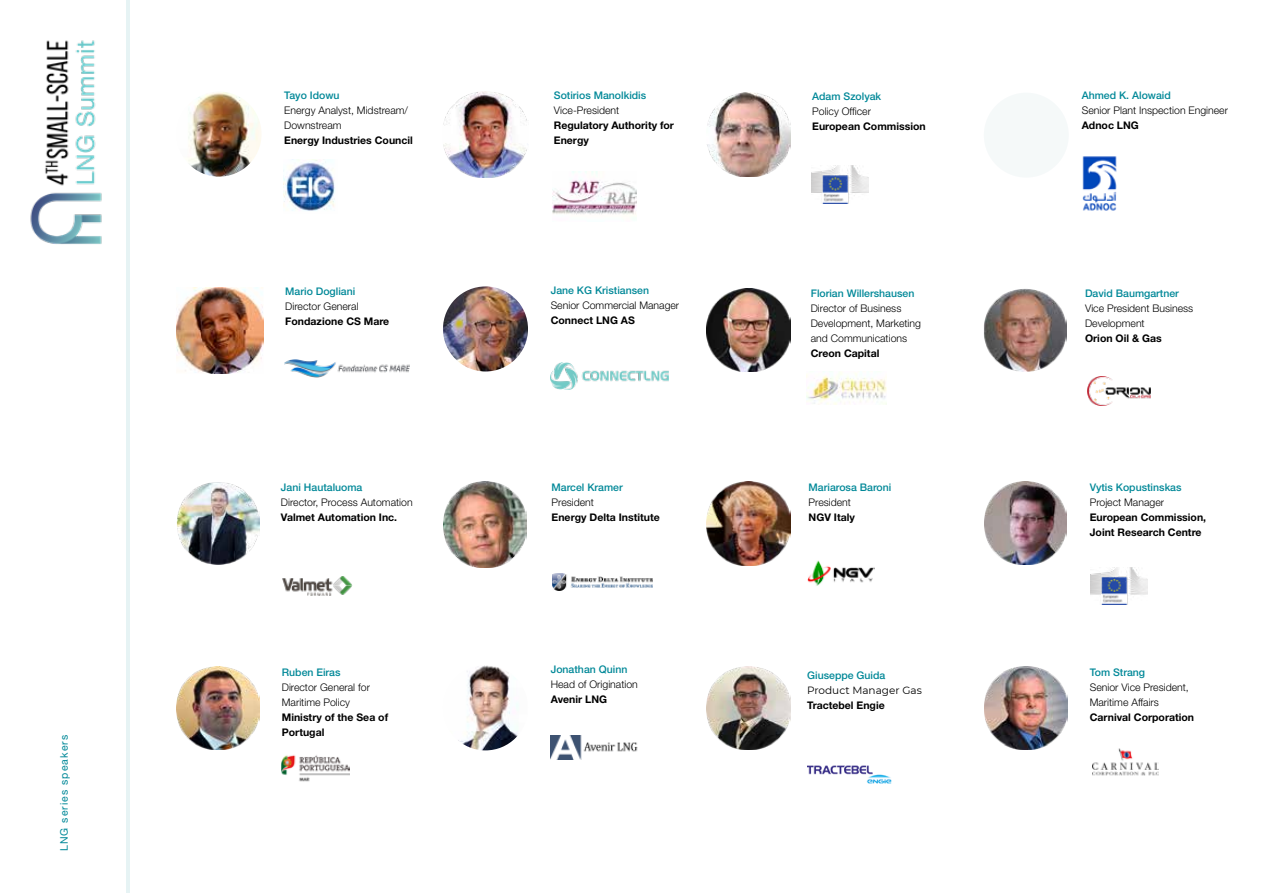
<style>
.page{position:relative;width:1263px;height:893px;background:#fff}
.page>*{position:absolute;margin:0;border:0;box-sizing:border-box;transform-origin:0 0}
.t1{font:300 10.5px/15px "Helvetica Neue LT Std";color:#000}
.t2{font:700 10.5px/15px "Helvetica Neue LT Std";color:#000}
.t3{font:500 10.5px "Helvetica Neue LT Std";color:#008898}
.t4{font:10.5px "Montserrat";color:#000}
.t5{font:10.5px "Helvetica Neue LT Std";letter-spacing:.1em;color:#008898}
</style>
<div class="page">
<img style="left:30px;top:40px;width:72px;height:204px">
<img style="left:807px;top:560px;width:67px;height:26px">
<img style="left:707px;top:482px;width:83px;height:83px">
<img style="left:1090px;top:568px;width:57px;height:37px">
<img style="left:984px;top:482px;width:82px;height:82px">
<img style="left:282px;top:576px;width:71px;height:20px">
<img style="left:177px;top:482px;width:82px;height:82px">
<img style="left:282px;top:755px;width:67px;height:27px">
<img style="left:176px;top:666px;width:83px;height:84px">
<img style="left:552px;top:573px;width:101px;height:17px">
<img style="left:443px;top:482px;width:83px;height:85px">
<img style="left:806px;top:372px;width:80px;height:32px">
<img style="left:707px;top:288px;width:83px;height:84px">
<img style="left:1088px;top:377px;width:62px;height:29px">
<img style="left:984px;top:289px;width:82px;height:83px">
<img style="left:443px;top:92px;width:84px;height:86px">
<img style="left:553px;top:171px;width:83px;height:44px">
<img style="left:176px;top:92px;width:85px;height:85px;border-radius:43px">
<img style="left:284px;top:159px;width:51px;height:52px">
<div style="left:984px;top:93px;width:85px;height:85px;background:#f5f9f9;border-radius:50%"></div>
<img style="left:1082px;top:156px;width:35px;height:55px">
<img style="left:176px;top:287px;width:87px;height:87px">
<img style="left:285px;top:360px;width:124px;height:18px">
<img style="left:551px;top:735px;width:87px;height:24px">
<img style="left:443px;top:665px;width:85px;height:85px;border-radius:43px">
<img style="left:707px;top:93px;width:83px;height:83px">
<img style="left:811px;top:166px;width:57px;height:37px">
<img style="left:707px;top:666px;width:83px;height:84px">
<img style="left:807px;top:765px;width:85px;height:19px">
<img style="left:1092px;top:748px;width:66px;height:28px">
<img style="left:984px;top:666px;width:83px;height:84px">
<hr style="left:126px;top:0;width:4px;height:893px;background:#e6f3f4">
<img style="left:551px;top:363px;width:117px;height:26px">
<img style="left:443px;top:286px;width:85px;height:85px;border-radius:43px">
<p class="t5" style="left:58px;top:851px;width:118px;rotate:-90deg">LNG series speakers</p>
<p class="t3" style="left:284px;top:89px;width:57px">Tayo Idowu</p>
<p class="t1" style="left:284px;top:103px;width:125px">Energy Analyst, Midstream/<br>Downstream</p>
<p class="t2" style="left:284px;top:133px;width:130px">Energy Industries Council</p>
<p class="t3" style="left:285px;top:285px;width:72px">Mario Dogliani</p>
<p class="t1" style="left:285px;top:298px;width:75px">Director General</p>
<p class="t2" style="left:285px;top:313px;width:106px">Fondazione CS Mare</p>
<p class="t3" style="left:281px;top:481px;width:83px">Jani Hautaluoma</p>
<p class="t1" style="left:281px;top:494px;width:133px">Director, Process Automation</p>
<p class="t2" style="left:281px;top:509px;width:118px">Valmet Automation Inc.</p>
<p class="t3" style="left:282px;top:665px;width:60px">Ruben Eiras</p>
<p class="t1" style="left:282px;top:679px;width:90px">Director General for<br>Maritime Policy</p>
<p class="t2" style="left:282px;top:709px;width:108px">Ministry of the Sea of<br>Portugal</p>
<p class="t3" style="left:554px;top:89px;width:94px">Sotirios Manolkidis</p>
<p class="t1" style="left:554px;top:103px;width:67px">Vice-President</p>
<p class="t2" style="left:554px;top:118px;width:122px">Regulatory Authority for<br>Energy</p>
<p class="t3" style="left:812px;top:90px;width:71px">Adam Szolyak</p>
<p class="t1" style="left:812px;top:104px;width:60px">Policy Officer</p>
<p class="t2" style="left:812px;top:119px;width:115px">European Commission</p>
<p class="t3" style="left:551px;top:284px;width:100px">Jane KG Kristiansen</p>
<p class="t1" style="left:551px;top:297px;width:130px">Senior Commercial Manager</p>
<p class="t2" style="left:551px;top:312px;width:86px">Connect LNG AS</p>
<p class="t3" style="left:811px;top:287px;width:105px">Florian Willershausen</p>
<p class="t1" style="left:811px;top:301px;width:112px">Director of Business<br>Development, Marketing and Communications</p>
<p class="t2" style="left:811px;top:346px;width:70px">Creon Capital</p>
<p class="t3" style="left:552px;top:481px;width:73px">Marcel Kramer</p>
<p class="t1" style="left:552px;top:494px;width:44px">President</p>
<p class="t2" style="left:552px;top:509px;width:110px">Energy Delta Institute</p>
<p class="t3" style="left:809px;top:481px;width:84px">Mariarosa Baroni</p>
<p class="t1" style="left:809px;top:494px;width:44px">President</p>
<p class="t2" style="left:809px;top:509px;width:48px">NGV Italy</p>
<p class="t3" style="left:551px;top:663px;width:78px">Jonathan Quinn</p>
<p class="t1" style="left:551px;top:676px;width:89px">Head of Origination</p>
<p class="t2" style="left:551px;top:691px;width:58px">Avenir LNG</p>
<p class="t3" style="left:807px;top:669px;width:80px">Giuseppe Guida</p>
<p class="t4" style="left:807px;top:683px;width:116px">Product Manager Gas</p>
<p class="t2" style="left:807px;top:697px;width:79px">Tractebel Engie</p>
<p class="t3" style="left:1082px;top:89px;width:91px">Ahmed K. Alowaid</p>
<p class="t1" style="left:1082px;top:103px;width:148px">Senior Plant Inspection Engineer</p>
<p class="t2" style="left:1082px;top:118px;width:59px">Adnoc LNG</p>
<p class="t3" style="left:1085px;top:287px;width:95px">David Baumgartner</p>
<p class="t1" style="left:1085px;top:301px;width:110px">Vice President Business<br>Development</p>
<p class="t2" style="left:1085px;top:331px;width:78px">Orion Oil &amp; Gas</p>
<p class="t3" style="left:1090px;top:481px;width:93px">Vytis Kopustinskas</p>
<p class="t1" style="left:1090px;top:494px;width:76px">Project Manager</p>
<p class="t2" style="left:1090px;top:509px;width:118px">European Commission,<br>Joint Research Centre</p>
<p class="t3" style="left:1090px;top:665px;width:57px">Tom Strang</p>
<p class="t1" style="left:1090px;top:679px;width:101px">Senior Vice President,<br>Maritime Affairs</p>
<p class="t2" style="left:1090px;top:709px;width:106px">Carnival Corporation</p>
</div>
